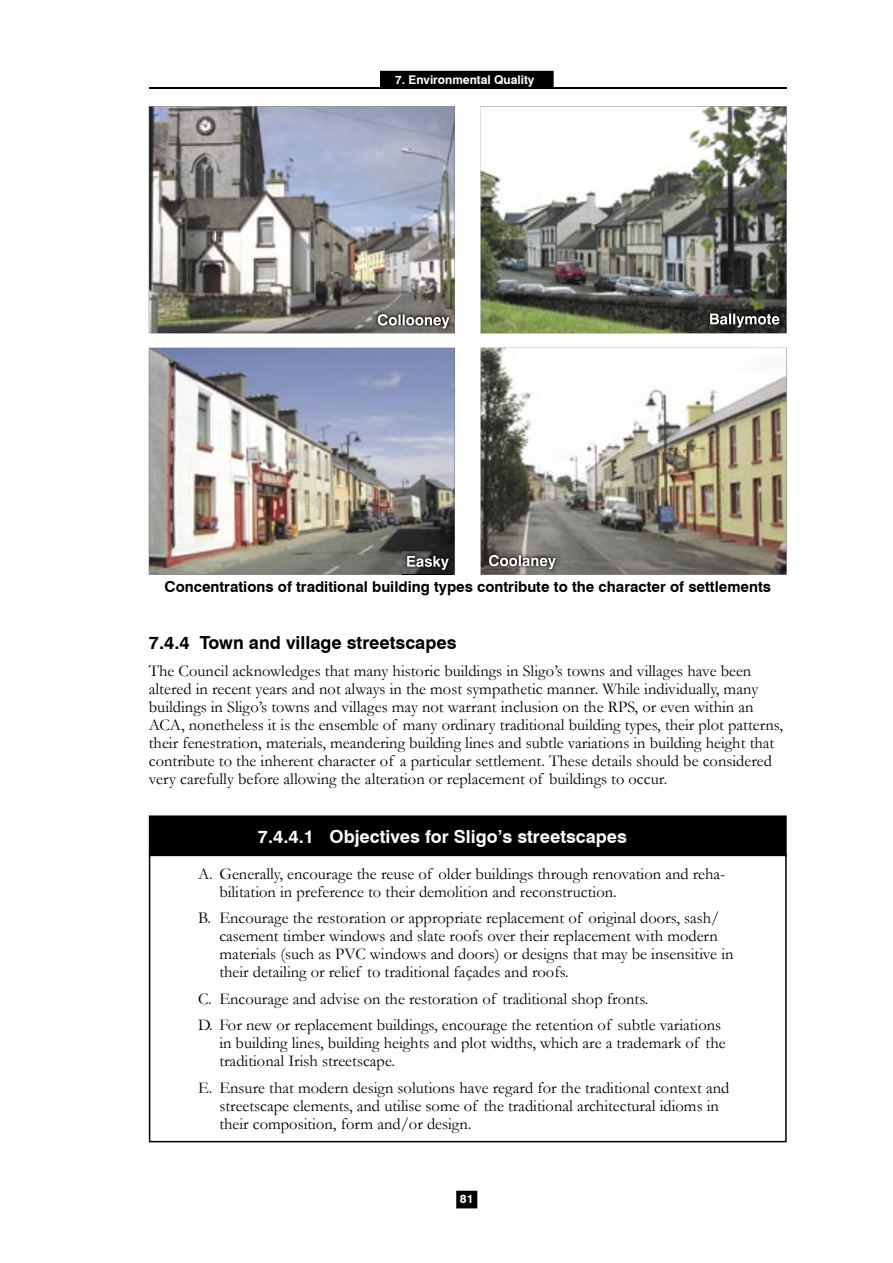
<style>
.page{position:relative;width:893px;height:1263px;background:#fff}
.page>*{position:absolute;margin:0;border:0;box-sizing:border-box;transform-origin:0 0}
.t1{font:700 18px "Swiss 721 BT";color:#fff}
.t2{font:700 18px "Swiss 721 BT";color:#000}
.t3{font:16.5px/18px "Garamond";color:#000}
.t4{font:700 15px "Swiss 721 BT";color:#000}
.t5{font:700 12px "Swiss 721 BT";color:#fff}
</style>
<div class="page">
<div style="left:150px;top:816px;width:636px;height:39px;background:#000"></div>
<hr style="left:149px;top:815px;width:638px;height:2px;background:#000">
<hr style="left:149px;top:817px;width:1px;height:38px;background:#000">
<hr style="left:785px;top:817px;width:2px;height:38px;background:#000">
<hr style="left:149px;top:855px;width:638px;height:1px;background:#000">
<hr style="left:149px;top:856px;width:1px;height:285px;background:#000">
<hr style="left:785px;top:856px;width:2px;height:285px;background:#000">
<hr style="left:149px;top:1141px;width:638px;height:1px;background:#000">
<img style="left:149px;top:348px;width:306px;height:227px">
<img style="left:403px;top:551px;width:50px;height:24px">
<svg style="left:407px;top:556px;width:42px;height:14px"></svg>
<svg style="left:149px;top:106px;width:306px;height:227px;background:#919296"></svg>
<img style="left:373px;top:310px;width:81px;height:23px">
<svg style="left:378px;top:314px;width:71px;height:14px"></svg>
<svg style="left:481px;top:106px;width:305px;height:227px"></svg>
<img style="left:706px;top:309px;width:78px;height:23px">
<svg style="left:710px;top:314px;width:69px;height:14px"></svg>
<img style="left:481px;top:348px;width:305px;height:227px">
<img style="left:485px;top:550px;width:74px;height:24px">
<svg style="left:489px;top:555px;width:67px;height:14px"></svg>
<div style="left:381px;top:72px;width:172px;height:16px;background:#000"></div>
<hr style="left:381px;top:71px;width:172px;height:1px;background:#000">
<svg style="left:553px;top:71px;width:1px;height:17px"></svg>
<svg style="left:380px;top:71px;width:1px;height:17px"></svg>
<hr style="left:149px;top:88px;width:638px;height:1px;background:#000">
<svg style="left:456px;top:1191px;width:22px;height:18px"></svg>
<p class="t5" style="left:395px;top:72px;width:141px">7. Environmental Quality</p>
<p class="t4" style="left:165px;top:577px;width:608px">Concentrations of traditional building types contribute to the character of settlements</p>
<p class="t2" style="left:149px;top:632px;width:309px">7.4.4 Town and village streetscapes</p>
<p class="t3" style="left:149px;top:661px;width:636px">The Council acknowledges that many historic buildings in Sligo’s towns and villages have been altered in recent years and not always in the most sympathetic manner. While individually, many buildings in Sligo’s towns and villages may not warrant inclusion on the RPS, or even within an ACA, nonetheless it is the ensemble of many ordinary traditional building types, their plot patterns, their fenestration, materials, meandering building lines and subtle variations in building height that contribute to the inherent character of a particular settlement. These details should be considered very carefully before allowing the alteration or replacement of buildings to occur.</p>
<p class="t1" style="left:258px;top:825px;width:371px">7.4.4.1 Objectives for Sligo’s streetscapes</p>
<p class="t3" style="left:219px;top:864px;width:508px;text-indent:-21px">A. Generally, encourage the reuse of older buildings through renovation and reha&shy;bilitation in preference to their demolition and reconstruction.</p>
<p class="t3" style="left:219px;top:909px;width:516px;text-indent:-21px">B. Encourage the restoration or appropriate replacement of original doors, sash/ casement timber windows and slate roofs over their replacement with modern materials (such as PVC windows and doors) or designs that may be insensitive in their detailing or relief to traditional façades and roofs.</p>
<p class="t3" style="left:198px;top:985px;width:525px;line-height:26.4px">C. Encourage and advise on the restoration of traditional shop fronts.<br>D. For new or replacement buildings, encourage the retention of subtle variations</p>
<p class="t3" style="left:219px;top:1034px;width:508px">in building lines, building heights and plot widths, which are a trademark of the traditional Irish streetscape.</p>
<p class="t3" style="left:219px;top:1078px;width:511px;text-indent:-21px">E. Ensure that modern design solutions have regard for the traditional context and streetscape elements, and utilise some of the traditional architectural idioms in their composition, form and/or design.</p>
<p class="t5" style="left:460px;top:1192px;width:15px">81</p>
</div>
